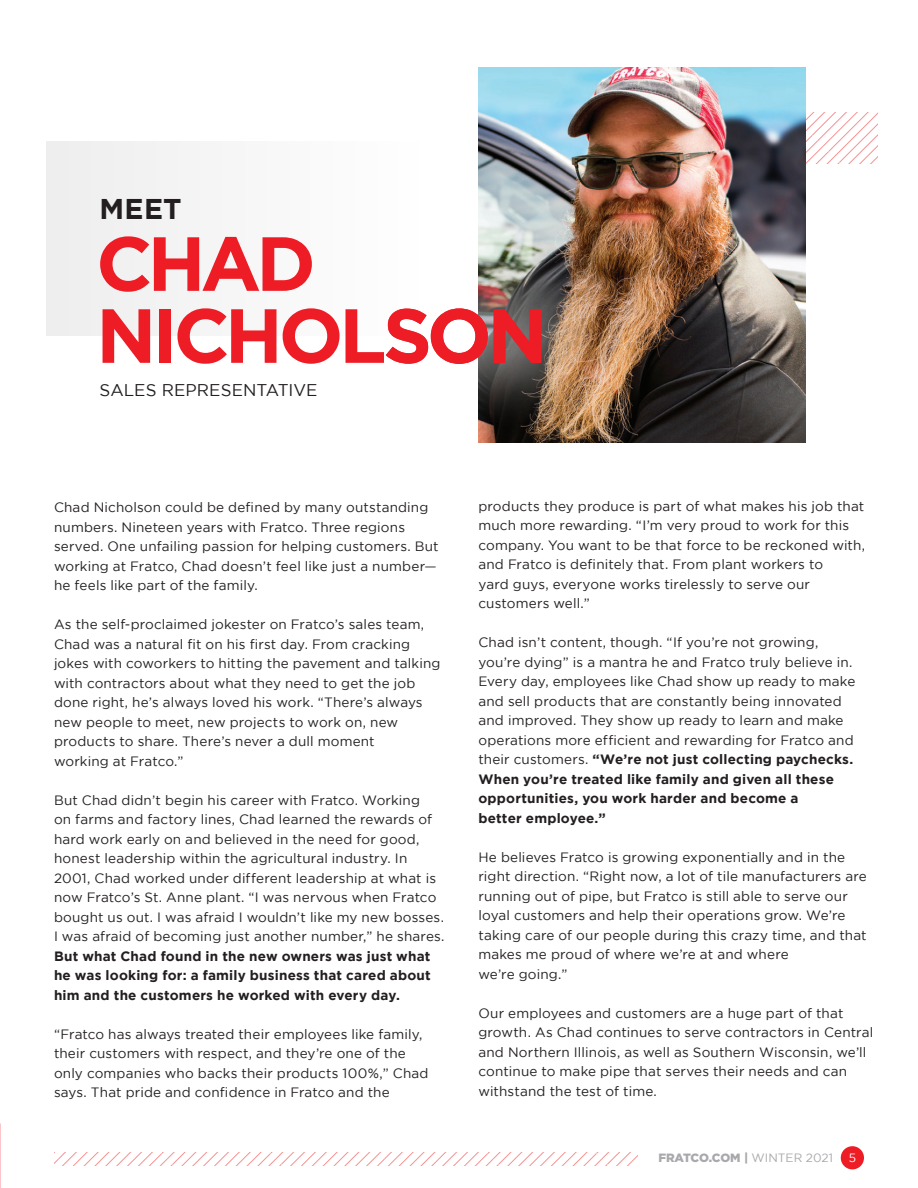
<style>
.page{position:relative;width:918px;height:1188px;background:#fff}
.page>*{position:absolute;margin:0;border:0;box-sizing:border-box;transform-origin:0 0}
.t1{font:700 76.5px/72px "Gotham";letter-spacing:-.06em;color:#ee1c25}
.t2{font:700 28.5px "Gotham";color:#231f20}
.t3{font:16.95px "Gotham";color:#231f20}
.T_T_Body_Copy{font:13.5px/19.5px "Gotham";letter-spacing:.01em;color:#231f20}
.T_T_Body_Copy-2{font:700 13.5px "Gotham";letter-spacing:.015em;color:#231f20}
.t4{font:900 12px "Gotham";letter-spacing:-.02em;color:#a8a9ad}
.t5{font:12px "Gotham";color:#fff}
.s1{font-weight:700}
.s2{font-weight:400}
</style>
<div class="page">
<svg style="left:806px;top:112px;width:71px;height:51px"></svg>
<img style="left:478px;top:68px;width:328px;height:375px">
<hr style="left:0;top:0;width:1px;height:1188px;background:#f4cca0">
<img style="left:0;top:597px;width:1px;height:591px">
<div style="left:46px;top:141px;width:372px;height:195px;background:#f5f5f5"></div>
<div style="left:318px;top:239px;width:293px;height:194px;background:#fff;opacity:.41"></div>
<svg style="left:54px;top:1152px;width:583px;height:13px"></svg>
<div style="left:841px;top:1146px;width:23px;height:23px;background:#ee1c25;border-radius:50%"></div>
<p class="t2" style="left:100px;top:192px;width:84px">MEET</p>
<p class="t1" style="left:96px;top:226px;width:453px">CHAD<br>NICHOLSON</p>
<p class="t3" style="left:100px;top:380px;width:220px">SALES REPRESENTATIVE</p>
<p class="T_T_Body_Copy" style="left:54px;top:498px;width:386px">Chad Nicholson could be defined by many outstanding numbers. Nineteen years with Fratco. Three regions served. One unfailing passion for helping customers. But working at Fratco, Chad doesn’t feel like just a number— he feels like part of the family.</p>
<p class="T_T_Body_Copy" style="left:54px;top:615px;width:388px">As the self-proclaimed jokester on Fratco’s sales team, Chad was a natural fit on his first day. From cracking jokes with coworkers to hitting the pavement and talking with contractors about what they need to get the job done right, he’s always loved his work. “There’s always new people to meet, new projects to work on, new products to share. There’s never a dull moment</p>
<p class="T_T_Body_Copy" style="left:54px;top:751px;width:131px">working at Fratco.”</p>
<p class="T_T_Body_Copy" style="left:54px;top:790px;width:392px">But Chad didn’t begin his career with Fratco. Working<br>on farms and factory lines, Chad learned the rewards of hard work early on and believed in the need for good, honest leadership within the agricultural industry. In 2001, Chad worked under different leadership at what is now Fratco’s St. Anne plant. “I was nervous when Fratco bought us out. I was afraid I wouldn’t like my new bosses.<br>I was afraid of becoming just another number,” he shares.<br><span class="s1">But what Chad found in the new owners was just what he was looking for: a family business that cared about him and the customers he worked with every day.</span></p>
<p class="T_T_Body_Copy" style="left:54px;top:1024px;width:376px">“Fratco has always treated their employees like family, their customers with respect, and they’re one of the only companies who backs their products 100%,” Chad says. That pride and confidence in Fratco and the</p>
<p class="T_T_Body_Copy" style="left:478px;top:496px;width:388px">products they produce is part of what makes his job that much more rewarding. “I’m very proud to work for this company. You want to be that force to be reckoned with, and Fratco is definitely that. From plant workers to</p>
<p class="T_T_Body_Copy" style="left:478px;top:574px;width:333px">yard guys, everyone works tirelessly to serve our customers well.”</p>
<p class="T_T_Body_Copy" style="left:478px;top:633px;width:378px">Chad isn’t content, though. “If you’re not growing, you’re dying” is a mantra he and Fratco truly believe in.<br>Every day, employees like Chad show up ready to make and sell products that are constantly being innovated and improved. They show up ready to learn and make operations more efficient and rewarding for Fratco and their customers. <span class="s1">“We’re not just collecting paychecks.<br>When you’re treated like family and given all these opportunities, you work harder and become a</span></p>
<p class="T_T_Body_Copy-2" style="left:478px;top:810px;width:129px">better employee.”</p>
<p class="T_T_Body_Copy" style="left:478px;top:847px;width:390px">He believes Fratco is growing exponentially and in the right direction. “Right now, a lot of tile manufacturers are running out of pipe, but Fratco is still able to serve our loyal customers and help their operations grow. We’re taking care of our people during this crazy time, and that makes me proud of where we’re at and where</p>
<p class="T_T_Body_Copy" style="left:478px;top:964px;width:90px">we’re going.”</p>
<p class="T_T_Body_Copy" style="left:478px;top:1003px;width:396px">Our employees and customers are a huge part of that growth. As Chad continues to serve contractors in Central and Northern Illinois, as well as Southern Wisconsin, we’ll continue to make pipe that serves their needs and can withstand the test of time.</p>
<p class="t4" style="left:658px;top:1151px;width:176px">FRATCO.COM | <span class="s2">WINTER 2021</span></p>
<p class="t5" style="left:849px;top:1151px;width:9px">5</p>
</div>
